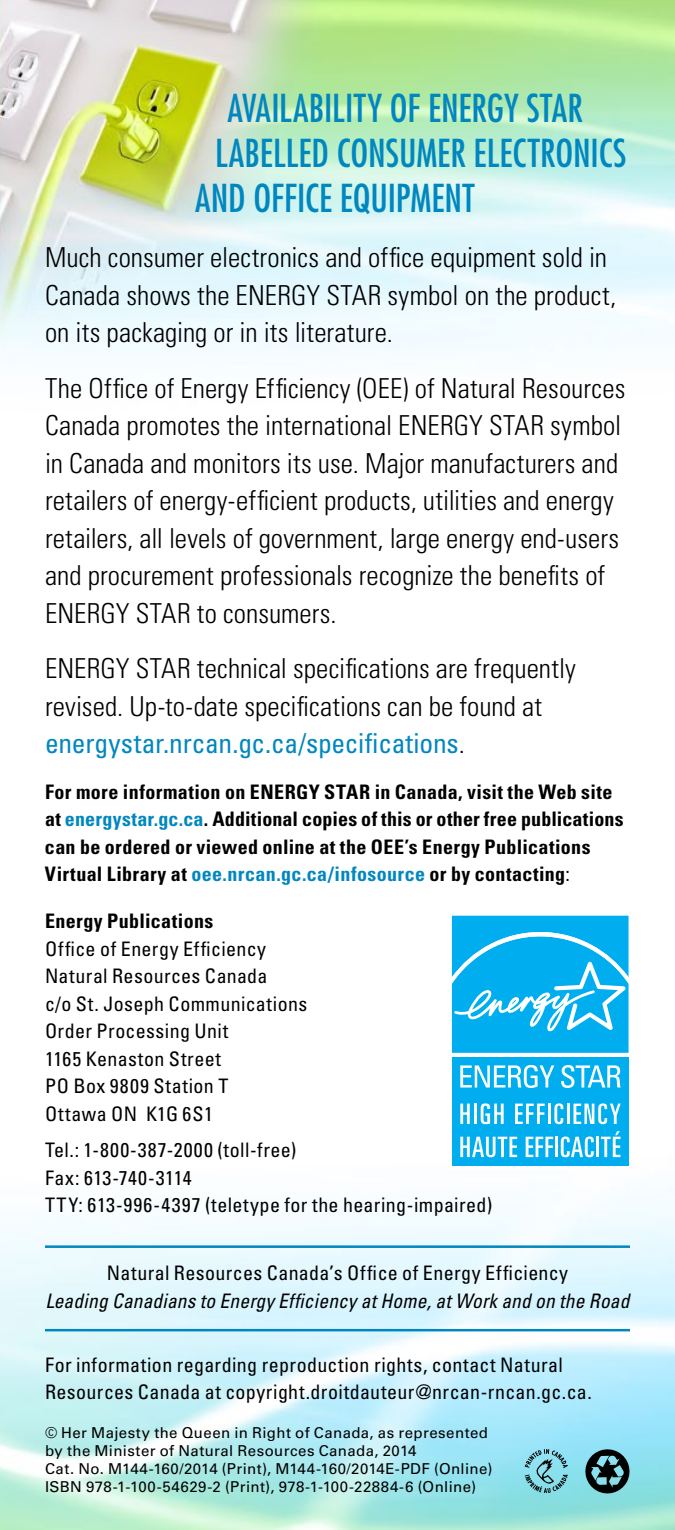
<style>
.page{position:relative;width:675px;height:1530px;background:#fff}
.page>*{position:absolute;margin:0;border:0;box-sizing:border-box;transform-origin:0 0}
.t1{font:condensed 37.5px "Futura Std";color:#0087bf}
.t2{font:300 condensed 27.5px/37.5px "Univers LT Std";letter-spacing:.005em;color:#000}
.t3{font:condensed 20px/27.5px "Univers LT Std";letter-spacing:.02em;color:#000}
.t4{font:700 condensed 20px/27.5px "Univers LT Std";letter-spacing:.015em;color:#000}
.t5{font:italic condensed 20px "Univers LT Std";letter-spacing:.01em;color:#000}
.t6{font:15px/18px "Univers LT Std";letter-spacing:.025em;color:#000}
.s1{font-weight:400;color:#0087bf}
.s2{color:#0087bf}
.s3{font-weight:400}
</style>
<div class="page">
<img style="left:0;top:0;width:675px;height:1530px">
<div style="left:448px;top:911px;width:185px;height:259px;background:#fff"></div>
<svg style="left:452px;top:916px;width:177px;height:137px;background:#20b8f1"></svg>
<div style="left:452px;top:1057px;width:177px;height:108px;background:#00aeef"></div>
<svg style="left:460px;top:1065px;width:94px;height:23px"></svg>
<svg style="left:561px;top:1065px;width:60px;height:23px"></svg>
<svg style="left:460px;top:1104px;width:10px;height:20px"></svg>
<hr style="left:474px;top:1104px;width:3px;height:20px;background:#fff">
<svg style="left:481px;top:1103px;width:23px;height:21px"></svg>
<svg style="left:515px;top:1104px;width:30px;height:20px"></svg>
<hr style="left:548px;top:1104px;width:3px;height:20px;background:#fff">
<svg style="left:554px;top:1103px;width:9px;height:21px"></svg>
<hr style="left:567px;top:1104px;width:2px;height:20px;background:#fff">
<svg style="left:574px;top:1103px;width:47px;height:21px"></svg>
<svg style="left:460px;top:1137px;width:57px;height:20px"></svg>
<svg style="left:526px;top:1137px;width:27px;height:20px"></svg>
<hr style="left:555px;top:1137px;width:3px;height:20px;background:#fff">
<svg style="left:561px;top:1137px;width:33px;height:20px"></svg>
<hr style="left:596px;top:1137px;width:3px;height:20px;background:#fff">
<svg style="left:601px;top:1131px;width:19px;height:26px"></svg>
<hr style="left:45px;top:1245px;width:585px;height:3px;background:#0087bf">
<hr style="left:45px;top:1329px;width:585px;height:2px;background:#0087bf">
<svg style="left:525px;top:1449px;width:43px;height:44px;background:#70b4bf"></svg>
<svg style="left:582px;top:1449px;width:48px;height:44px;background:#436d73"></svg>
<h3 class="t1" style="left:228px;top:85px;width:357px">AVAILABILITY OF ENERGY STAR</h3>
<h3 class="t1" style="left:215px;top:130px;width:413px">LABELLED CONSUMER ELECTRONICS</h3>
<h3 class="t1" style="left:195px;top:175px;width:281px">AND OFFICE EQUIPMENT</h3>
<p class="t2" style="left:45px;top:239px;width:573px">Much consumer electronics and office equipment sold in<br>Canada shows the ENERGY STAR symbol on the product, on its packaging or in its literature.</p>
<p class="t2" style="left:45px;top:369px;width:582px">The Office of Energy Efficiency (OEE) of Natural Resources Canada promotes the international ENERGY STAR symbol in Canada and monitors its use. Major manufacturers and retailers of energy-efficient products, utilities and energy retailers, all levels of government, large energy end-users and procurement professionals recognize the benefits of ENERGY STAR to consumers.</p>
<p class="t2" style="left:45px;top:650px;width:533px">ENERGY STAR technical specifications are frequently revised. Up-to-date specifications can be found at <span class="s1">energystar.nrcan.gc.ca/specifications</span>.</p>
<p class="t4" style="left:45px;top:778px;width:580px">For more information on ENERGY STAR in Canada, visit the Web site at <span class="s2">energystar.gc.ca</span>. Additional copies of this or other free publications can be ordered or viewed online at the OEE’s Energy Publications Virtual Library at <span class="s2">oee.nrcan.gc.ca/infosource</span> or by contacting<span class="s3">:</span></p>
<p class="t4" style="left:45px;top:907px;width:170px">Energy Publications</p>
<p class="t3" style="left:45px;top:935px;width:222px">Office of Energy Efficiency</p>
<p class="t3" style="left:45px;top:962px;width:224px">Natural Resources Canada</p>
<p class="t3" style="left:45px;top:990px;width:264px">c/o St. Joseph Communications</p>
<p class="t3" style="left:45px;top:1017px;width:185px">Order Processing Unit</p>
<p class="t3" style="left:45px;top:1045px;width:177px">1165 Kenaston Street</p>
<p class="t3" style="left:45px;top:1072px;width:185px">PO Box 9809 Station T</p>
<p class="t3" style="left:45px;top:1100px;width:169px">Ottawa ON K1G 6S1</p>
<p class="t3" style="left:45px;top:1136px;width:253px">Tel.: 1-800-387-2000 (toll-free)</p>
<p class="t3" style="left:45px;top:1164px;width:148px">Fax: 613-740-3114</p>
<p class="t3" style="left:45px;top:1191px;width:449px">TTY: 613-996-4397 (teletype for the hearing-impaired)</p>
<p class="t3" style="left:107px;top:1259px;width:463px">Natural Resources Canada’s Office of Energy Efficiency</p>
<p class="t5" style="left:45px;top:1288px;width:586px">Leading Canadians to Energy Efficiency at Home, at Work and on the Road</p>
<p class="t3" style="left:45px;top:1351px;width:548px">For information regarding reproduction rights, contact Natural<br>Resources Canada at copyright.droitdauteur@nrcan-rncan.gc.ca.</p>
<p class="t6" style="left:45px;top:1424px;width:445px">© Her Majesty the Queen in Right of Canada, as represented by the Minister of Natural Resources Canada, 2014</p>
<p class="t6" style="left:45px;top:1460px;width:449px">Cat. No. M144-160/2014 (Print), M144-160/2014E-PDF (Online)</p>
<p class="t6" style="left:45px;top:1478px;width:433px">ISBN 978-1-100-54629-2 (Print), 978-1-100-22884-6 (Online)</p>
</div>
